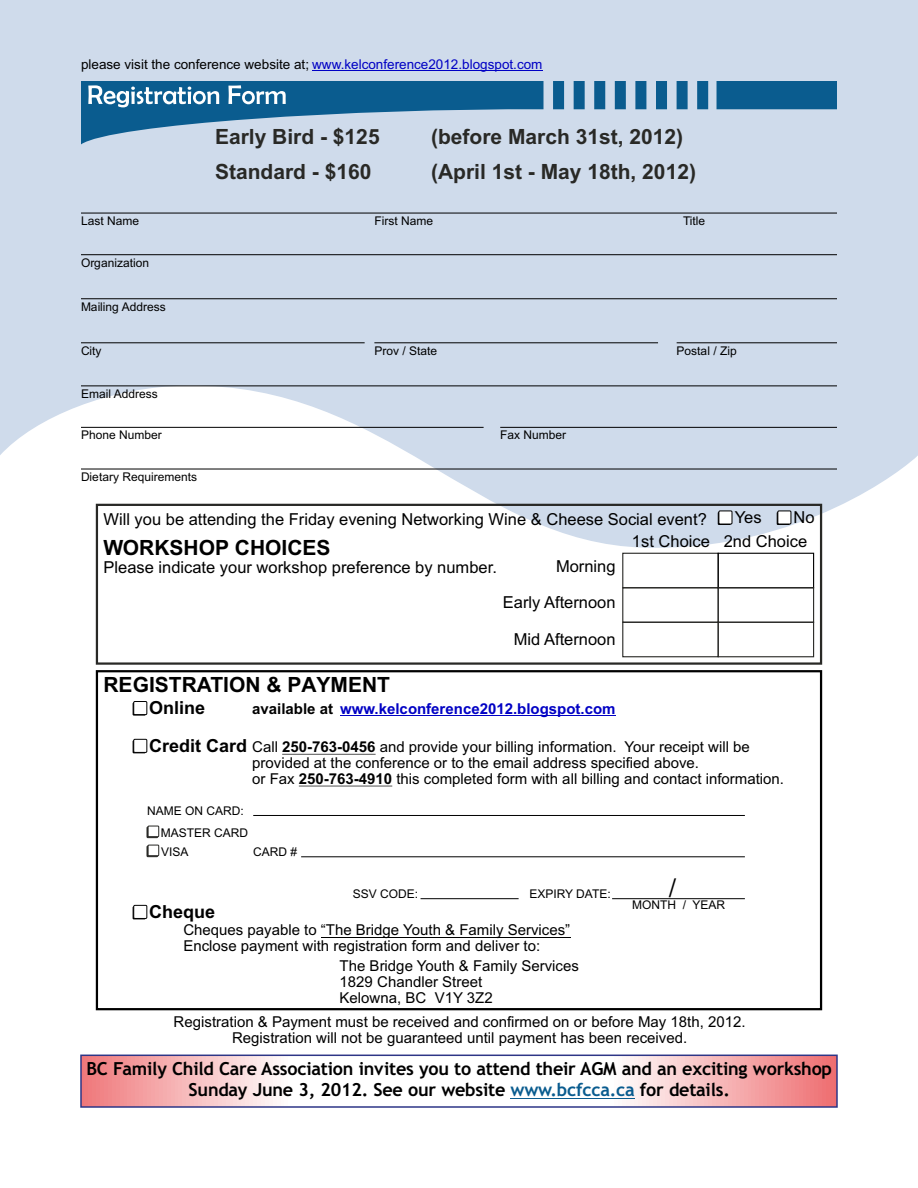
<style>
.page{position:relative;width:918px;height:1188px;background:#fff}
.page>*{position:absolute;margin:0;border:0;box-sizing:border-box;transform-origin:0 0}
.t1{font:24px "Humanist 521 BT";color:#000}
.t2{font:700 21px "Arial";color:#292926}
.t3{font:700 21px "Arial";color:#000}
.t4{font:700 18px/20.9px "Trebuchet MS";letter-spacing:-.015em;color:#000;text-align:center}
.t5{font:700 18px "Arial";color:#000}
.t6{font:16.5px/36px "Arial";color:#000;text-align:right}
.t7{font:15px/15.9px "Arial";color:#000}
.t8{font:700 15px "Arial";color:#0000c4}
.t9{font:700 15px "Arial";color:#000}
.t10{font:13.5px "Arial";color:#000}
.t11{font:12px "Arial";color:#000}
.s1{color:#0000c4}
.s2{font-weight:700;font-size:18px}
.s3{font-weight:700}
.s4{color:#0a5c8f}
</style>
<div class="page">
<svg style="left:0;top:0;width:918px;height:552px;fill:#cfdbeb"></svg>
<hr style="left:81px;top:213px;width:756px;height:1px;background:#000">
<hr style="left:81px;top:254px;width:756px;height:1px;background:#000">
<hr style="left:81px;top:298px;width:756px;height:1px;background:#000">
<hr style="left:81px;top:386px;width:756px;height:1px;background:#000">
<hr style="left:81px;top:469px;width:756px;height:1px;background:#000">
<hr style="left:81px;top:342px;width:284px;height:1px;background:#000">
<hr style="left:374px;top:342px;width:284px;height:1px;background:#000">
<hr style="left:677px;top:342px;width:160px;height:1px;background:#000">
<hr style="left:81px;top:427px;width:403px;height:1px;background:#000">
<hr style="left:500px;top:427px;width:337px;height:1px;background:#000">
<svg style="left:83px;top:1058px;width:752px;height:47px"></svg>
<div style="left:80px;top:1055px;width:758px;height:53px;border:2px solid #2e3687"></div>
<hr style="left:511px;top:1098px;width:124px;height:1px;background:#0a5c8f">
<svg style="left:81px;top:81px;width:756px;height:63px;background:#79a3c3"></svg>
<svg style="left:88px;top:85px;width:198px;height:22px"></svg>
<div style="left:622px;top:553px;width:97px;height:35px;border:1px solid #292926"></div>
<div style="left:622px;top:587px;width:97px;height:36px;border:1px solid #292926"></div>
<div style="left:622px;top:622px;width:97px;height:35px;border:1px solid #292926"></div>
<div style="left:718px;top:553px;width:96px;height:35px;border:1px solid #000"></div>
<div style="left:718px;top:587px;width:96px;height:36px;border:1px solid #292926"></div>
<div style="left:718px;top:622px;width:96px;height:35px;border:1px solid #292926"></div>
<div style="left:96px;top:504px;width:726px;height:161px;border:2px solid #292926"></div>
<svg style="left:718px;top:512px;width:13px;height:13px"></svg>
<div style="left:719px;top:511px;width:13px;height:13px;background:#fff;border:1px solid #000"></div>
<svg style="left:777px;top:512px;width:13px;height:13px"></svg>
<div style="left:777px;top:511px;width:14px;height:13px;background:#fff;border:1px solid #000"></div>
<div style="left:96px;top:670px;width:726px;height:340px;border:2px solid #000"></div>
<div style="left:133px;top:905px;width:14px;height:14px;background:#fff;border:1px solid #000"></div>
<hr style="left:321px;top:937px;width:249px;height:1px;background:#000">
<div style="left:133px;top:739px;width:14px;height:14px;background:#fff;border:1px solid #000"></div>
<hr style="left:282px;top:754px;width:94px;height:1px;background:#000">
<hr style="left:299px;top:786px;width:93px;height:1px;background:#000">
<hr style="left:253px;top:815px;width:492px;height:1px;background:#000">
<hr style="left:301px;top:856px;width:444px;height:1px;background:#000">
<div style="left:147px;top:846px;width:11px;height:11px;background:#292926;border:1px solid #292926"></div>
<div style="left:148px;top:845px;width:11px;height:11px;background:#fff;border:1px solid #292926"></div>
<div style="left:147px;top:827px;width:11px;height:11px;background:#292926;border:1px solid #292926"></div>
<div style="left:148px;top:826px;width:11px;height:11px;background:#fff;border:1px solid #292926"></div>
<hr style="left:612px;top:898px;width:133px;height:1px;background:#000">
<hr style="left:421px;top:898px;width:98px;height:1px;background:#000">
<svg style="left:133px;top:702px;width:13px;height:14px"></svg>
<div style="left:133px;top:701px;width:14px;height:14px;background:#fff;border:1px solid #000"></div>
<hr style="left:312px;top:70px;width:231px;height:1px;background:#0000c4">
<hr style="left:340px;top:716px;width:276px;height:1px;background:#0000c4">
<p class="t10" style="left:81px;top:59px;width:463px">please visit the conference website at; <span class="s1">www.kelconference2012.blogspot.com</span></p>
<h2 class="t2" style="left:215px;top:129px;width:166px">Early Bird - $125</h2>
<h2 class="t2" style="left:431px;top:129px;width:254px">(before March 31st, 2012)</h2>
<h2 class="t2" style="left:215px;top:163px;width:158px">Standard - $160</h2>
<h2 class="t2" style="left:431px;top:163px;width:266px">(April 1st - May 18th, 2012)</h2>
<p class="t11" style="left:81px;top:216px;width:60px">Last Name</p>
<p class="t11" style="left:374px;top:216px;width:60px">First Name</p>
<p class="t11" style="left:683px;top:216px;width:24px">Title</p>
<p class="t11" style="left:81px;top:258px;width:70px">Organization</p>
<p class="t11" style="left:81px;top:302px;width:86px">Mailing Address</p>
<p class="t11" style="left:81px;top:346px;width:22px">City</p>
<p class="t11" style="left:374px;top:346px;width:64px">Prov / State</p>
<p class="t11" style="left:677px;top:346px;width:62px">Postal / Zip</p>
<p class="t11" style="left:81px;top:389px;width:78px">Email Address</p>
<p class="t11" style="left:81px;top:431px;width:82px">Phone Number</p>
<p class="t11" style="left:500px;top:431px;width:68px">Fax Number</p>
<p class="t11" style="left:81px;top:472px;width:118px">Dietary Requirements</p>
<p class="t6" style="left:104px;top:502px;width:605px">Will you be attending the Friday evening Networking Wine &amp; Cheese Social event?</p>
<p class="t6" style="left:735px;top:501px;width:28px">Yes</p>
<p class="t6" style="left:794px;top:501px;width:23px">No</p>
<h2 class="t3" style="left:104px;top:540px;width:229px">WORKSHOP CHOICES</h2>
<p class="t6" style="left:104px;top:550px;width:395px">Please indicate your workshop preference by number.</p>
<p class="t6" style="left:503px;top:550px;width:114px">Morning<br>Early Afternoon<br>Mid Afternoon</p>
<h2 class="t3" style="left:104px;top:676px;width:288px">REGISTRATION &amp; PAYMENT</h2>
<p class="t5" style="left:149px;top:701px;width:58px">Online</p>
<p class="t9" style="left:252px;top:704px;width:82px">available at</p>
<p class="t8" style="left:340px;top:703px;width:277px">www.kelconference2012.blogspot.com</p>
<p class="t6" style="left:632px;top:524px;width:177px">1st Choice 2nd Choice</p>
<p class="t7" style="left:252px;top:741px;width:533px;text-indent:-103px"><span class="s2">Credit Card</span> Call <span class="s3">250-763-0456</span> and provide your billing information. Your receipt will be provided at the conference or to the email address specified above.<br>or Fax <span class="s3">250-763-4910</span> this completed form with all billing and contact information.</p>
<p class="t11" style="left:147px;top:807px;width:98px">NAME ON CARD:</p>
<p class="t11" style="left:161px;top:847px;width:29px">VISA</p>
<p class="t11" style="left:161px;top:828px;width:89px">MASTER CARD</p>
<p class="t11" style="left:253px;top:847px;width:46px">CARD #</p>
<p class="t11" style="left:353px;top:890px;width:67px">SSV CODE:</p>
<p class="t11" style="left:529px;top:890px;width:83px">EXPIRY DATE:</p>
<p class="t5" style="left:149px;top:905px;width:68px">Cheque</p>
<p class="t7" style="left:183px;top:924px;width:388px">Cheques payable to “The Bridge Youth &amp; Family Services”<br>Enclose payment with registration form and deliver to:</p>
<p class="t7" style="left:340px;top:959px;width:241px">The Bridge Youth &amp; Family Services<br>1829 Chandler Street<br>Kelowna, BC V1Y 3Z2</p>
<h1 class="t1" style="left:670px;top:877px;width:8px">/</h1>
<p class="t11" style="left:632px;top:901px;width:95px">MONTH / YEAR</p>
<p class="t7" style="left:174px;top:1015px;width:573px;text-align:center">Registration &amp; Payment must be received and confirmed on or before May 18th, 2012.<br>Registration will not be guaranteed until payment has been received.</p>
<p class="t4" style="left:87px;top:1060px;width:747px">BC Family Child Care Association invites you to attend their AGM and an exciting workshop<br>Sunday June 3, 2012. See our website <span class="s4">www.bcfcca.ca</span> for details.</p>
</div>
